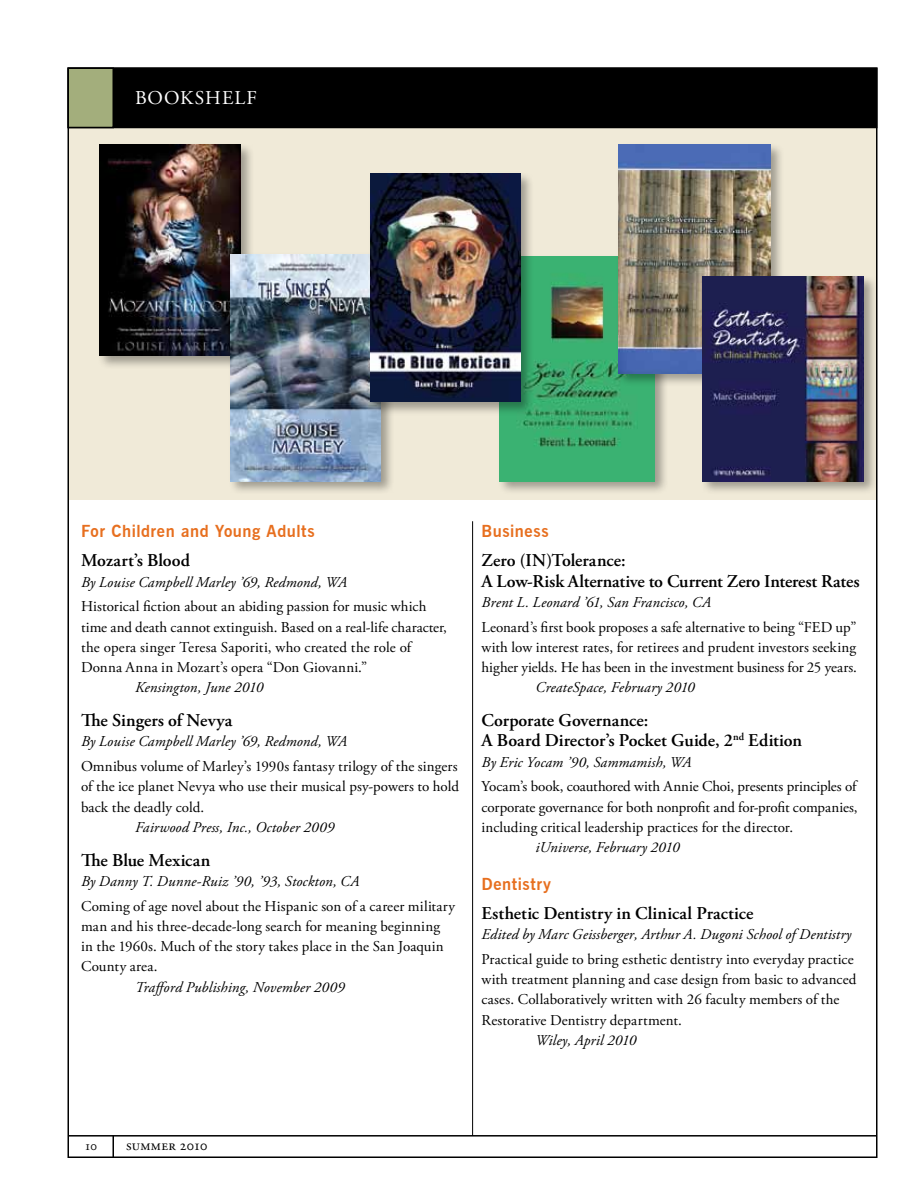
<style>
.page{position:relative;width:918px;height:1188px;background:#fff}
.page>*{position:absolute;margin:0;border:0;box-sizing:border-box;transform-origin:0 0}
.t1{font:19.5px "Adobe Garamond Pro";color:#fff}
.t2{font:600 18px/20.2px "Adobe Garamond Pro";color:#000}
.t3{font:700 16.5px "News Gothic BT";letter-spacing:.035em;color:#e76f1f}
.t4{font:15px/20.2px "Adobe Garamond Pro";letter-spacing:.01em;color:#000}
.t5{font:italic 15px "Adobe Garamond Pro";letter-spacing:.01em;color:#000}
.t6{font:13.5px "Adobe Garamond Pro";color:#000}
</style>
<div class="page">
<hr style="left:112px;top:1136px;width:2px;height:21px;background:#000">
<hr style="left:472px;top:521px;width:1px;height:615px;background:#000">
<div style="left:68px;top:127px;width:809px;height:373px;background:#f0ead8"></div>
<hr style="left:68px;top:1135px;width:809px;height:2px;background:#000">
<div style="left:68px;top:68px;width:810px;height:60px;background:#000"></div>
<div style="left:68px;top:68px;width:46px;height:60px;background:#a3ae7c;border:2px solid #000"></div>
<div style="left:98px;top:142px;width:156px;height:227px;background:#000;opacity:.34"></div>
<img style="left:100px;top:145px;width:140px;height:210px">
<div style="left:497px;top:254px;width:171px;height:241px;background:#000;opacity:.34"></div>
<img style="left:500px;top:256px;width:155px;height:225px">
<div style="left:228px;top:252px;width:167px;height:243px;background:#000;opacity:.34"></div>
<img style="left:231px;top:254px;width:150px;height:227px">
<div style="left:368px;top:171px;width:166px;height:245px;background:#000;opacity:.34"></div>
<img style="left:371px;top:173px;width:149px;height:229px">
<div style="left:616px;top:142px;width:169px;height:245px;background:#000;opacity:.34"></div>
<img style="left:619px;top:145px;width:152px;height:228px">
<div style="left:700px;top:274px;width:178px;height:221px;background:#000;opacity:.34"></div>
<img style="left:702px;top:276px;width:162px;height:205px">
<h1 class="t1" style="left:135px;top:86px;width:84px">BookShelf</h1>
<p class="t3" style="left:81px;top:521px;width:235px">For Children and Young Adults</p>
<p class="t2" style="left:81px;top:551px;width:110px">Mozart’s Blood</p>
<p class="t5" style="left:81px;top:573px;width:268px">By Louise Campbell Marley ’69, Redmond, WA</p>
<p class="t4" style="left:81px;top:597px;width:368px">Historical fiction about an abiding passion for music which time and death cannot extinguish. Based on a real-life character, the opera singer Teresa Saporiti, who created the role of Donna Anna in Mozart’s opera “Don Giovanni.”</p>
<p class="t5" style="left:135px;top:679px;width:130px">Kensington, June 2010</p>
<p class="t2" style="left:81px;top:711px;width:153px">The Singers of Nevya</p>
<p class="t5" style="left:81px;top:733px;width:268px">By Louise Campbell Marley ’69, Redmond, WA</p>
<p class="t4" style="left:81px;top:757px;width:379px;text-align:justify">Omnibus volume of Marley’s 1990s fantasy trilogy of the singers of the ice planet Nevya who use their musical psy-powers to hold back the deadly cold.</p>
<p class="t5" style="left:135px;top:818px;width:201px">Fairwood Press, Inc., October 2009</p>
<p class="t2" style="left:81px;top:850px;width:131px">The Blue Mexican</p>
<p class="t5" style="left:81px;top:872px;width:280px">By Danny T. Dunne-Ruiz ’90, ’93, Stockton, CA</p>
<p class="t4" style="left:81px;top:896px;width:376px">Coming of age novel about the Hispanic son of a career military man and his three-decade-long search for meaning beginning in the 1960s. Much of the story takes place in the San Joaquin County area.</p>
<p class="t5" style="left:135px;top:978px;width:211px">Trafford Publishing, November 2009</p>
<p class="t3" style="left:482px;top:521px;width:69px">Business</p>
<p class="t2" style="left:482px;top:551px;width:380px">Zero (IN)Tolerance:<br>A Low-Risk Alternative to Current Zero Interest Rates</p>
<p class="t5" style="left:482px;top:593px;width:231px">Brent L. Leonard ’61, San Francisco, CA</p>
<p class="t4" style="left:482px;top:617px;width:377px;text-align:justify">Leonard’s first book proposes a safe alternative to being “FED up” with low interest rates, for retirees and prudent investors seeking higher yields. He has been in the investment business for 25 years.</p>
<p class="t5" style="left:536px;top:679px;width:161px">CreateSpace, February 2010</p>
<p class="t2" style="left:482px;top:711px;width:322px">Corporate Governance:<br>A Board Director’s Pocket Guide, 2<sup>nd</sup> Edition</p>
<p class="t5" style="left:482px;top:753px;width:211px">By Eric Yocam ’90, Sammamish, WA</p>
<p class="t4" style="left:482px;top:777px;width:378px;text-align:justify">Yocam’s book, coauthored with Annie Choi, presents principles of corporate governance for both nonprofit and for-profit companies, including critical leadership practices for the director.</p>
<p class="t5" style="left:536px;top:838px;width:146px">iUniverse, February 2010</p>
<p class="t3" style="left:482px;top:874px;width:71px">Dentistry</p>
<p class="t2" style="left:482px;top:903px;width:274px">Esthetic Dentistry in Clinical Practice</p>
<p class="t5" style="left:482px;top:925px;width:371px">Edited by Marc Geissberger, Arthur A. Dugoni School of Dentistry</p>
<p class="t4" style="left:482px;top:950px;width:377px">Practical guide to bring esthetic dentistry into everyday practice with treatment planning and case design from basic to advanced cases. Collaboratively written with 26 faculty members of the Restorative Dentistry department.</p>
<p class="t5" style="left:536px;top:1031px;width:102px">Wiley, April 2010</p>
<p class="t6" style="left:84px;top:1137px;width:14px">10</p>
<p class="t4" style="left:126px;top:1135px;width:83px">summer 2010</p>
</div>
